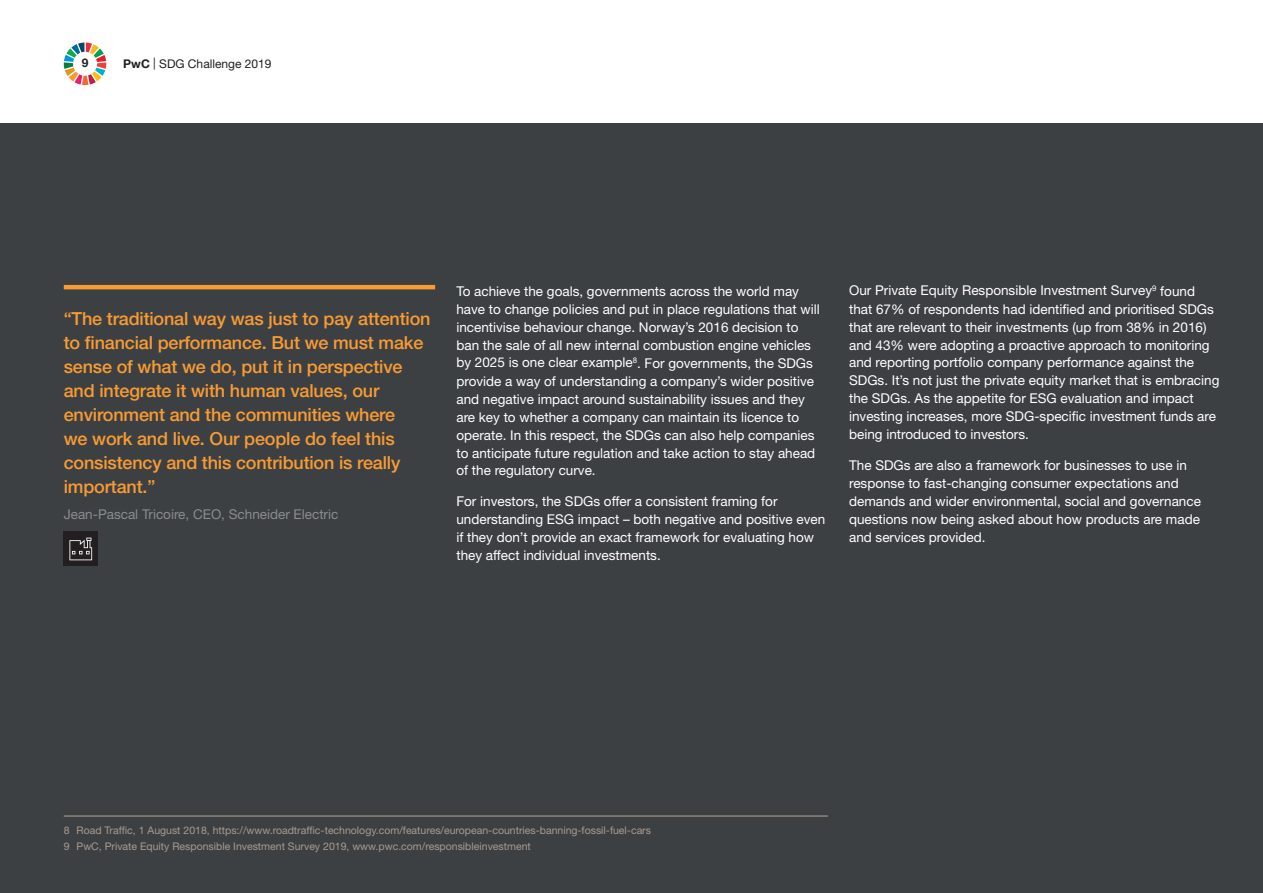
<style>
.page{position:relative;width:1263px;height:893px;background:#fff}
.page>*{position:absolute;margin:0;border:0;box-sizing:border-box;transform-origin:0 0}
.t1{font:500 18px/24px "Helvetica Neue";letter-spacing:-.01em;color:#f89b33}
.t2{font:13.5px/18px "Helvetica Neue";color:#fff}
.t3{font:13.5px "Helvetica Neue";color:#8a8c8f}
.t4{font:12px "Helvetica Neue";color:#231f20}
.t5{font:700 12px "Helvetica Neue";color:#231f20}
.t6{font:10.5px/16.8px "Helvetica Neue";color:#a79b91}
.s1{font-weight:700}
</style>
<div class="page">
<div style="left:0;top:123px;width:1263px;height:770px;background:#3d4043"></div>
<svg style="left:64px;top:43px;width:42px;height:42px"></svg>
<hr style="left:64px;top:815px;width:764px;height:2px;background:#a79b91">
<hr style="left:64px;top:285px;width:371px;height:4px;background:#f89b33">
<div style="left:64px;top:532px;width:34px;height:34px;background:#231f20"></div>
<svg style="left:69px;top:538px;width:23px;height:22px"></svg>
<p class="t5" style="left:82px;top:55px;width:8px">9</p>
<p class="t4" style="left:123px;top:57px;width:150px"><span class="s1">PwC</span> | SDG Challenge 2019</p>
<p class="t1" style="left:64px;top:306px;width:368px">“The traditional way was just to pay attention to financial performance. But we must make sense of what we do, put it in perspective and integrate it with human values, our environment and the communities where<br>we work and live. Our people do feel this consistency and this contribution is really important.”</p>
<p class="t3" style="left:64px;top:506px;width:276px">Jean-Pascal Tricoire, CEO, Schneider Electric</p>
<p class="t2" style="left:456px;top:282px;width:365px">To achieve the goals, governments across the world may have to change policies and put in place regulations that will incentivise behaviour change. Norway’s 2016 decision to ban the sale of all new internal combustion engine vehicles by 2025 is one clear example<sup>8</sup>. For governments, the SDGs provide a way of understanding a company’s wider positive and negative impact around sustainability issues and they are key to whether a company can maintain its licence to operate. In this respect, the SDGs can also help companies to anticipate future regulation and take action to stay ahead of the regulatory curve.</p>
<p class="t2" style="left:456px;top:492px;width:370px">For investors, the SDGs offer a consistent framing for understanding ESG impact – both negative and positive even if they don’t provide an exact framework for evaluating how they affect individual investments.</p>
<p class="t2" style="left:849px;top:281px;width:372px">Our Private Equity Responsible Investment Survey<sup>9</sup> found that 67% of respondents had identified and prioritised SDGs that are relevant to their investments (up from 38% in 2016) and 43% were adopting a proactive approach to monitoring and reporting portfolio company performance against the SDGs. It’s not just the private equity market that is embracing the SDGs. As the appetite for ESG evaluation and impact investing increases, more SDG-specific investment funds are being introduced to investors.</p>
<p class="t2" style="left:849px;top:456px;width:353px">The SDGs are also a framework for businesses to use in response to fast-changing consumer expectations and demands and wider environmental, social and governance questions now being asked about how products are made and services provided.</p>
<p class="t6" style="left:64px;top:821px;width:589px">8 Road Traffic, 1 August 2018, https://www.roadtraffic-technology.com/features/european-countries-banning-fossil-fuel-cars<br>9 PwC, Private Equity Responsible Investment Survey 2019, www.pwc.com/responsibleinvestment</p>
</div>
